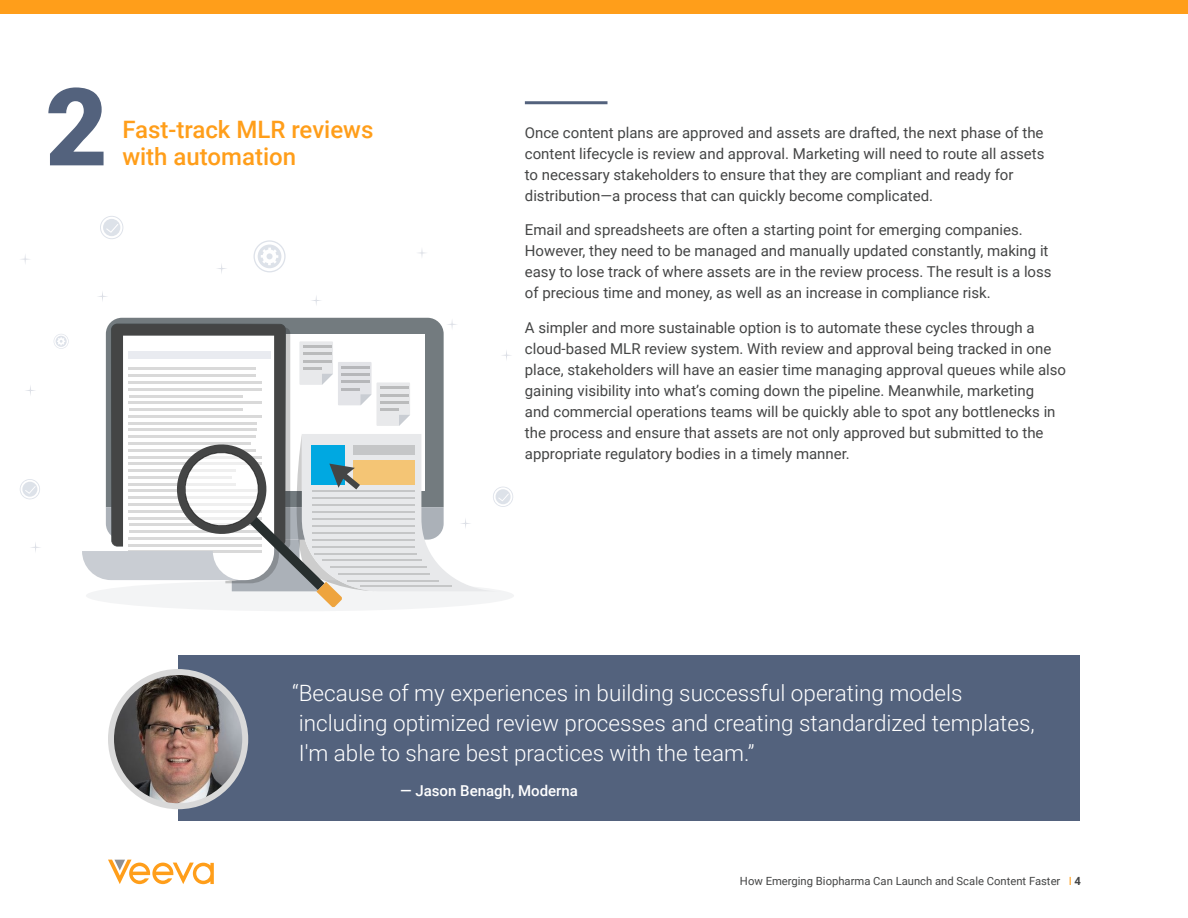
<style>
.page{position:relative;width:1188px;height:918px;background:#fff}
.page>*{position:absolute;margin:0;border:0;box-sizing:border-box;transform-origin:0 0}
.t1{font:900 108px "Roboto";color:#53627d}
.t2{font:500 24px "Roboto";color:#ff9e1a}
.t3{font:300 22.5px/30px "Roboto";color:#fff}
.t4{font:15px/21px "Roboto";color:#444545}
.t5{font:500 15px "Roboto";color:#fff}
.t6{font:11.25px "Roboto";color:#444545}
.s1{color:#ff9e1a}
.s2{font-weight:700}
</style>
<div class="page">
<div style="left:86px;top:580px;width:428px;height:31px;background:#f3f4f5;border-radius:50%"></div>
<svg style="left:312px;top:296px;width:9px;height:9px"></svg>
<svg style="left:217px;top:264px;width:9px;height:9px"></svg>
<svg style="left:21px;top:254px;width:9px;height:10px"></svg>
<svg style="left:31px;top:543px;width:9px;height:9px"></svg>
<svg style="left:26px;top:386px;width:9px;height:9px"></svg>
<svg style="left:418px;top:249px;width:8px;height:8px"></svg>
<svg style="left:98px;top:292px;width:9px;height:9px"></svg>
<svg style="left:100px;top:216px;width:23px;height:23px"></svg>
<svg style="left:20px;top:479px;width:20px;height:20px"></svg>
<svg style="left:82px;top:318px;width:431px;height:289px"></svg>
<svg style="left:254px;top:240px;width:32px;height:32px"></svg>
<svg style="left:54px;top:334px;width:15px;height:15px"></svg>
<div style="left:0;top:0;width:1188px;height:14px;background:#ff9e1a"></div>
<svg style="left:108px;top:860px;width:106px;height:24px"></svg>
<hr style="left:525px;top:101px;width:83px;height:3px;background:#53627d">
<div style="left:178px;top:656px;width:902px;height:165px;background:#53627d"></div>
<img style="left:111px;top:672px;width:134px;height:134px;border-radius:67px">
<div style="left:108px;top:669px;width:140px;height:140px;border:6px solid #d9d9d9;border-radius:50%"></div>
<h1 class="t1" style="left:45px;top:51px;width:64px">2</h1>
<h2 class="t2" style="left:122px;top:113px;width:253px">Fast-track MLR reviews</h2>
<h2 class="t2" style="left:122px;top:140px;width:175px">with automation</h2>
<p class="t4" style="left:525px;top:122px;width:521px">Once content plans are approved and assets are drafted, the next phase of the content lifecycle is review and approval. Marketing will need to route all assets to necessary stakeholders to ensure that they are compliant and ready for distribution—a process that can quickly become complicated.</p>
<p class="t4" style="left:525px;top:219px;width:528px">Email and spreadsheets are often a starting point for emerging companies.<br>However, they need to be managed and manually updated constantly, making it easy to lose track of where assets are in the review process. The result is a loss of precious time and money, as well as an increase in compliance risk.</p>
<p class="t4" style="left:525px;top:317px;width:543px">A simpler and more sustainable option is to automate these cycles through a cloud-based MLR review system. With review and approval being tracked in one place, stakeholders will have an easier time managing approval queues while also gaining visibility into what’s coming down the pipeline. Meanwhile, marketing<br>and commercial operations teams will be quickly able to spot any bottlenecks in the process and ensure that assets are not only approved but submitted to the appropriate regulatory bodies in a timely manner.</p>
<h3 class="t3" style="left:292px;top:678px;width:744px">“Because of my experiences in building successful operating models including optimized review processes and creating standardized templates,<br>I'm able to share best practices with the team.”</h3>
<p class="t5" style="left:400px;top:780px;width:179px">— Jason Benagh, Moderna</p>
<p class="t6" style="left:740px;top:873px;width:343px">How Emerging Biopharma Can Launch and Scale Content Faster <span class="s1">I</span> <span class="s2">4</span></p>
</div>
